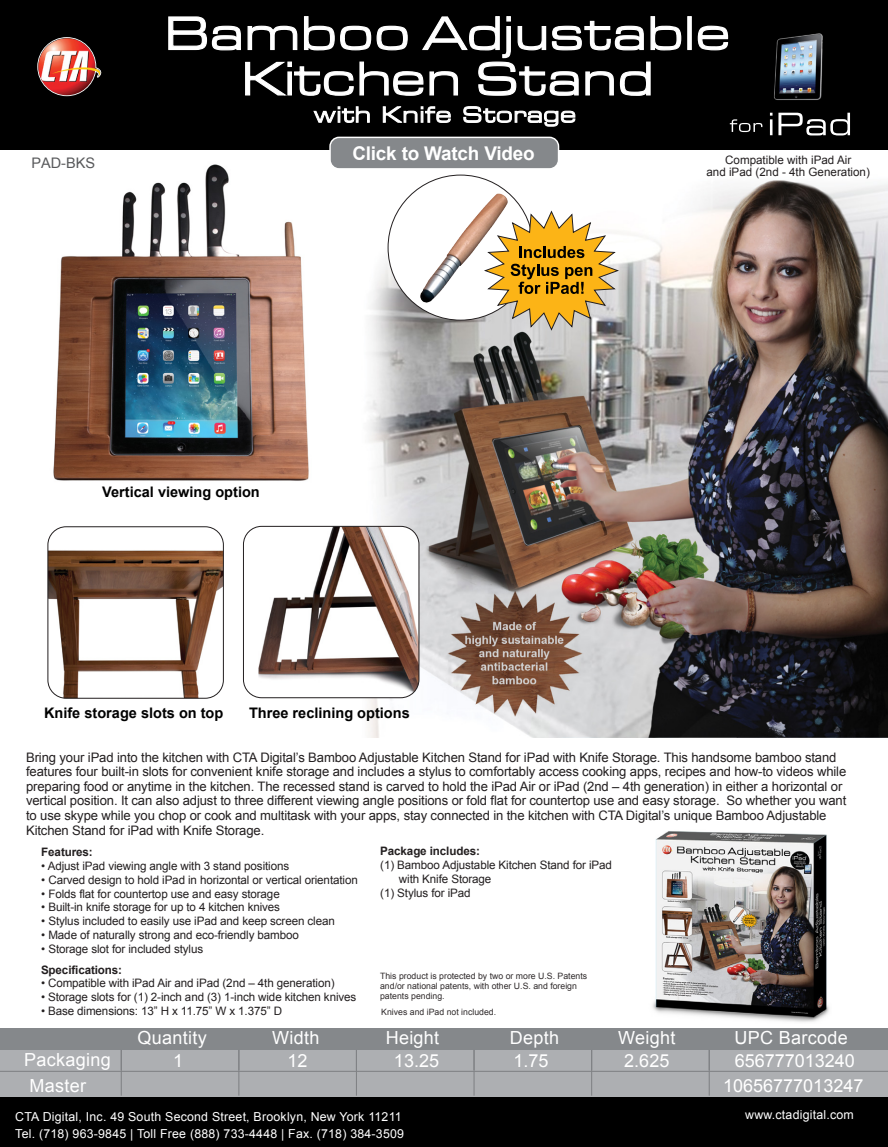
<style>
.page{position:relative;width:888px;height:1147px;background:#fff}
.page>*{position:absolute;margin:0;border:0;box-sizing:border-box;transform-origin:0 0}
.t1{font:700 18.8px "Arial";letter-spacing:-.01em;color:#fff}
.t2{font:18px/23px "Arial";letter-spacing:.015em;color:#fff}
.t3{font:700 14.6px "Arial";color:#000100}
.t4{font:14.6px "Arial";color:#58595b}
.t5{font:13px/14.6px "Arial";letter-spacing:-.01em;color:#231f20}
.t6{font:12.4px/17.4px "Arial";letter-spacing:.015em;color:#fff}
.t7{font:11.6px/11.6px "Arial";letter-spacing:-.01em;color:#231f20;text-align:center}
.t8{font:700 11.6px "Arial";letter-spacing:-.01em;color:#231f20}
.t9{font:8.8px/10.2px "Arial";color:#2f2a2b}
</style>
<div class="page">
<img style="left:354px;top:174px;width:534px;height:563px">
<img style="left:652px;top:831px;width:177px;height:191px">
<div style="left:0;top:0;width:888px;height:149px;background:#000"></div>
<img style="left:37px;top:37px;width:65px;height:59px">
<div style="left:0;top:1029px;width:888px;height:72px;background:#adafb2"></div>
<div style="left:0;top:1028px;width:888px;height:21px;background:#85888b"></div>
<hr style="left:121px;top:1049px;width:1px;height:46px;background:#808285">
<hr style="left:238px;top:1049px;width:1px;height:46px;background:#808285">
<hr style="left:356px;top:1049px;width:1px;height:46px;background:#808285">
<hr style="left:473px;top:1049px;width:1px;height:46px;background:#808285">
<hr style="left:591px;top:1049px;width:1px;height:46px;background:#808285">
<hr style="left:708px;top:1049px;width:2px;height:46px;background:#808285">
<div style="left:0;top:1096px;width:888px;height:50px;background:#000"></div>
<hr style="left:0;top:1070px;width:888px;height:1px;background:#808285">
<svg style="left:313px;top:106px;width:57px;height:17px"></svg>
<svg style="left:382px;top:106px;width:69px;height:17px"></svg>
<svg style="left:463px;top:106px;width:113px;height:21px"></svg>
<svg style="left:687px;top:16px;width:5px;height:34px"></svg>
<svg style="left:697px;top:25px;width:31px;height:26px"></svg>
<svg style="left:168px;top:16px;width:514px;height:80px"></svg>
<svg style="left:730px;top:119px;width:32px;height:13px"></svg>
<svg style="left:770px;top:113px;width:2px;height:22px"></svg>
<svg style="left:778px;top:113px;width:72px;height:22px"></svg>
<img style="left:774px;top:33px;width:49px;height:67px">
<img style="left:446px;top:587px;width:137px;height:131px">
<img style="left:395px;top:177px;width:138px;height:141px">
<svg style="left:483px;top:210px;width:137px;height:121px"></svg>
<img style="left:243px;top:526px;width:176px;height:171px">
<div style="left:243px;top:526px;width:176px;height:172px;border:1px solid #231f20;border-radius:18px"></div>
<img style="left:0;top:136px;width:376px;height:387px">
<img style="left:48px;top:528px;width:175px;height:170px">
<div style="left:47px;top:526px;width:177px;height:172px;border:1px solid #231f20;border-radius:18px"></div>
<div style="left:330px;top:137px;width:228px;height:32px;background:#85888b;border-radius:9px"></div>
<div style="left:329px;top:137px;width:230px;height:33px;border:1px solid #fff;border-radius:9px"></div>
<p class="t4" style="left:31px;top:153px;width:65px">PAD-BKS</p>
<h1 class="t1" style="left:352px;top:141px;width:184px">Click to Watch Video</h1>
<p class="t3" style="left:102px;top:482px;width:159px">Vertical viewing option</p>
<p class="t3" style="left:44px;top:703px;width:181px">Knife storage slots on top</p>
<p class="t3" style="left:249px;top:703px;width:162px">Three reclining options</p>
<p class="t7" style="left:706px;top:154px;width:165px">Compatible with iPad Air<br>and iPad (2nd - 4th Generation)</p>
<p class="t5" style="left:26px;top:750px;width:822px">Bring your iPad into the kitchen with CTA Digital’s Bamboo Adjustable Kitchen Stand for iPad with Knife Storage. This handsome bamboo stand features four built-in slots for convenient knife storage and includes a stylus to comfortably access cooking apps, recipes and how-to videos while preparing food or anytime in the kitchen. The recessed stand is carved to hold the iPad Air or iPad (2nd – 4th generation) in either a horizontal or vertical position. It can also adjust to three different viewing angle positions or fold flat for countertop use and easy storage. So whether you want to use skype while you chop or cook and multitask with your apps, stay connected in the kitchen with CTA Digital’s unique Bamboo Adjustable Kitchen Stand for iPad with Knife Storage.</p>
<p class="t8" style="left:380px;top:843px;width:101px">Package includes:</p>
<p class="t7" style="left:380px;top:859px;width:233px">(1) Bamboo Adjustable Kitchen Stand for iPad</p>
<p class="t7" style="left:399px;top:873px;width:94px">with Knife Storage</p>
<p class="t7" style="left:380px;top:887px;width:92px">(1) Stylus for iPad</p>
<p class="t8" style="left:41px;top:844px;width:53px">Features:</p>
<p class="t7" style="left:41px;top:860px;width:249px">• Adjust iPad viewing angle with 3 stand positions</p>
<p class="t7" style="left:41px;top:874px;width:318px">• Carved design to hold iPad in horizontal or vertical orientation</p>
<p class="t7" style="left:41px;top:887px;width:240px">• Folds flat for countertop use and easy storage</p>
<p class="t7" style="left:41px;top:901px;width:240px">• Built-in knife storage for up to 4 kitchen knives</p>
<p class="t7" style="left:41px;top:915px;width:295px">• Stylus included to easily use iPad and keep screen clean</p>
<p class="t7" style="left:41px;top:929px;width:259px">• Made of naturally strong and eco-friendly bamboo</p>
<p class="t7" style="left:41px;top:943px;width:163px">• Storage slot for included stylus</p>
<p class="t8" style="left:41px;top:961px;width:83px">Specifications:</p>
<p class="t7" style="left:41px;top:977px;width:295px">• Compatible with iPad Air and iPad (2nd – 4th generation)</p>
<p class="t7" style="left:41px;top:991px;width:317px">• Storage slots for (1) 2-inch and (3) 1-inch wide kitchen knives</p>
<p class="t7" style="left:41px;top:1005px;width:242px">• Base dimensions: 13” H x 11.75” W x 1.375” D</p>
<p class="t9" style="left:380px;top:970px;width:208px">This product is protected by two or more U.S. Patents and/or national patents, with other U.S. and foreign patents pending.</p>
<p class="t9" style="left:381px;top:1007px;width:116px">Knives and iPad not included.</p>
<h2 class="t2" style="left:137px;top:1026px;width:71px">Quantity</h2>
<h2 class="t2" style="left:272px;top:1026px;width:49px">Width</h2>
<h2 class="t2" style="left:386px;top:1026px;width:55px">Height</h2>
<h2 class="t2" style="left:510px;top:1026px;width:51px">Depth</h2>
<h2 class="t2" style="left:618px;top:1026px;width:59px">Weight</h2>
<h2 class="t2" style="left:734px;top:1026px;width:122px">UPC Barcode<br>656777013240</h2>
<h2 class="t2" style="left:24px;top:1048px;width:88px">Packaging</h2>
<h2 class="t2" style="left:173px;top:1049px;width:12px">1</h2>
<h2 class="t2" style="left:287px;top:1049px;width:22px">12</h2>
<h2 class="t2" style="left:394px;top:1049px;width:47px">13.25</h2>
<h2 class="t2" style="left:513px;top:1049px;width:37px">1.75</h2>
<h2 class="t2" style="left:624px;top:1049px;width:47px">2.625</h2>
<h2 class="t2" style="left:29px;top:1074px;width:58px">Master</h2>
<h2 class="t2" style="left:723px;top:1074px;width:142px">10656777013247</h2>
<p class="t6" style="left:15px;top:1107px;width:390px">CTA Digital, Inc. 49 South Second Street, Brooklyn, New York 11211<br>Tel. (718) 963-9845 | Toll Free (888) 733-4448 | Fax. (718) 384-3509</p>
<p class="t6" style="left:745px;top:1106px;width:110px">www.ctadigital.com</p>
</div>
